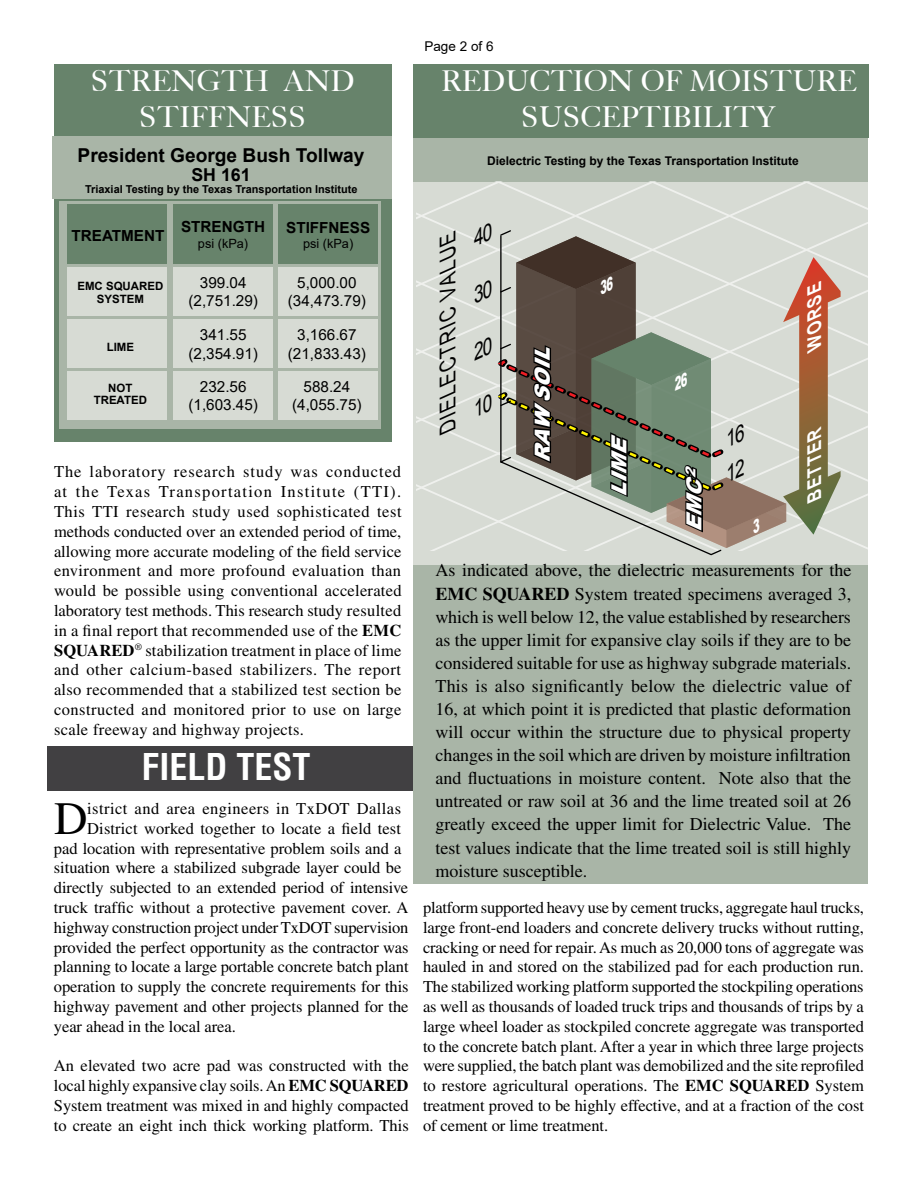
<style>
.page{position:relative;width:918px;height:1188px;background:#fff}
.page>*{position:absolute;margin:0;border:0;box-sizing:border-box;transform-origin:0 0}
.t1{font:46.35px "Times";color:#000}
.t2{font:700 condensed 36px "Helvetica";color:#fff}
.t3{font:29.4px/35.5px "Kis BT";color:#fff;text-align:center}
.t4{font:italic 21.75px "Arial";color:#000;scale:.87 1}
.t5{font:italic 21.6px/32px "Arial";color:#000;scale:.87 1}
.t6{font:italic 900 20.85px "Arial";color:#fff}
.t7{font:700 19.2px "Arial";color:#000}
.t8{font:italic 700 19.05px "Arial";color:#fff;scale:.87 1}
.t9{font:18px/23.1px "Times";color:#000;text-align:justify}
.t10{font:700 17.85px "Arial";color:#000}
.t11{font:16.5px/19.8px "Times";letter-spacing:-.005em;color:#000;text-align:justify}
.t12{font:16.5px "Times";letter-spacing:.025em;color:#000}
.t13{font:15.3px/18.3px "Arial";color:#000;text-align:center}
.t14{font:700 15.3px "Arial";color:#000}
.t15{font:13.5px "Arial";color:#000}
.t16{font:12.75px "Arial";color:#000}
.t17{font:700 12px "Arial";color:#000}
.t18{font:700 11.4px/12.8px "Arial";color:#000;text-align:center}
.t19{font:700 10.95px "Arial";color:#000}
.s1{font-weight:700}
</style>
<div class="page">
<div style="left:54px;top:65px;width:338px;height:377px;background:#67836b"></div>
<div style="left:413px;top:137px;width:455px;height:747px;background:#a9b5a7"></div>
<div style="left:59px;top:202px;width:322px;height:227px;background:#a9b5a7"></div>
<div style="left:68px;top:267px;width:99px;height:49px;background:#d7dbd4"></div>
<div style="left:68px;top:319px;width:99px;height:49px;background:#d7dbd4"></div>
<div style="left:68px;top:371px;width:99px;height:49px;background:#d7dbd4"></div>
<div style="left:68px;top:204px;width:99px;height:59px;background:#67836b"></div>
<div style="left:173px;top:371px;width:100px;height:49px;background:#d7dbd4"></div>
<div style="left:173px;top:319px;width:100px;height:49px;background:#d7dbd4"></div>
<div style="left:173px;top:267px;width:100px;height:49px;background:#d7dbd4"></div>
<div style="left:173px;top:204px;width:100px;height:59px;background:#67836b"></div>
<div style="left:279px;top:371px;width:99px;height:49px;background:#d7dbd4"></div>
<div style="left:279px;top:319px;width:99px;height:49px;background:#d7dbd4"></div>
<div style="left:279px;top:267px;width:99px;height:49px;background:#d7dbd4"></div>
<div style="left:279px;top:204px;width:99px;height:59px;background:#67836b"></div>
<div style="left:47px;top:746px;width:365px;height:44px;background:#414042"></div>
<div style="left:413px;top:182px;width:455px;height:383px;background:#d7dbd4"></div>
<svg style="left:417px;top:192px;width:57px;height:358px"></svg>
<div style="left:413px;top:65px;width:456px;height:73px;background:#67836b"></div>
<div style="left:52px;top:137px;width:340px;height:62px;background:#a9b5a7"></div>
<svg style="left:474px;top:182px;width:394px;height:373px"></svg>
<h3 class="t3" style="left:91px;top:64px;width:265px">STRENGTH AND<br>STIFFNESS</h3>
<p class="t7" style="left:78px;top:141px;width:288px">President George Bush Tollway</p>
<p class="t19" style="left:85px;top:182px;width:274px">Triaxial Testing by the Texas Transportation Institute</p>
<p class="t10" style="left:191px;top:162px;width:61px">SH 161</p>
<p class="t14" style="left:71px;top:225px;width:95px">TREATMENT</p>
<p class="t14" style="left:181px;top:216px;width:85px">STRENGTH</p>
<p class="t16" style="left:198px;top:234px;width:52px">psi (kPa)</p>
<p class="t18" style="left:77px;top:280px;width:87px">EMC SQUARED<br>SYSTEM</p>
<p class="t13" style="left:188px;top:274px;width:71px">399.04 (2,751.29)</p>
<p class="t18" style="left:107px;top:341px;width:29px">LIME</p>
<p class="t18" style="left:94px;top:382px;width:55px">NOT<br>TREATED</p>
<p class="t13" style="left:188px;top:326px;width:71px">341.55 (2,354.91)</p>
<p class="t13" style="left:188px;top:377px;width:71px">232.56 (1,603.45)</p>
<p class="t14" style="left:286px;top:217px;width:85px">STIFFNESS</p>
<p class="t16" style="left:303px;top:235px;width:52px">psi (kPa)</p>
<p class="t13" style="left:288px;top:274px;width:80px">5,000.00 (34,473.79)</p>
<p class="t13" style="left:288px;top:326px;width:80px">3,166.67 (21,833.43)</p>
<p class="t13" style="left:292px;top:377px;width:71px">588.24 (4,055.75)</p>
<p class="t11" style="left:54px;top:462px;width:349px">The laboratory research study was conducted at the Texas Transportation Institute (TTI).<br>This TTI research study used sophisticated test methods conducted over an extended period of time, allowing more accurate modeling of the field service environment and more profound evaluation than would be possible using conventional accelerated laboratory test methods. This research study resulted in a final report that recommended use of the <span class="s1">EMC SQUARED</span><sup>®</sup> stabilization treatment in place of lime and other calcium-based stabilizers. The report also recommended that a stabilized test section be constructed and monitored prior to use on large scale freeway and highway projects.</p>
<h2 class="t2" style="left:141px;top:745px;width:171px">FIELD TEST</h2>
<h1 class="t1" style="left:54px;top:792px;width:35px">D</h1>
<p class="t12" style="left:87px;top:799px;width:315px">istrict and area engineers in TxDOT Dallas</p>
<p class="t11" style="left:87px;top:818px;width:315px">District worked together to locate a field test</p>
<p class="t11" style="left:54px;top:838px;width:349px">pad location with representative problem soils and a</p>
<p class="t11" style="left:54px;top:858px;width:349px">situation where a stabilized subgrade layer could be</p>
<p class="t11" style="left:54px;top:878px;width:356px">directly subjected to an extended period of intensive</p>
<p class="t11" style="left:54px;top:897px;width:356px">truck traffic without a protective pavement cover. A</p>
<p class="t11" style="left:54px;top:917px;width:356px">highway construction project under TxDOT supervision</p>
<p class="t11" style="left:54px;top:937px;width:356px">provided the perfect opportunity as the contractor was</p>
<p class="t11" style="left:54px;top:957px;width:356px">planning to locate a large portable concrete batch plant</p>
<p class="t11" style="left:54px;top:977px;width:356px">operation to supply the concrete requirements for this</p>
<p class="t11" style="left:54px;top:996px;width:356px">highway pavement and other projects planned for the</p>
<p class="t11" style="left:54px;top:1016px;width:183px">year ahead in the local area.</p>
<p class="t11" style="left:54px;top:1056px;width:356px">An elevated two acre pad was constructed with the local highly expansive clay soils. An <span class="s1">EMC SQUARED </span>System treatment was mixed in and highly compacted to create an eight inch thick working platform. This</p>
<p class="t15" style="left:424px;top:37px;width:71px">Page 2 of 6</p>
<h3 class="t3" style="left:441px;top:64px;width:417px">REDUCTION OF MOISTURE<br>SUSCEPTIBILITY</h3>
<h3 class="t4" style="left:434px;top:430px;width:247px;rotate:-90deg">DIELECTRICVALUE</h3>
<p class="t17" style="left:487px;top:152px;width:313px">Dielectric Testing by the Texas Transportation Institute</p>
<p class="t6" style="left:527px;top:463px;width:129px;rotate:-90deg">RAWSOIL</p>
<p class="t6" style="left:604px;top:497px;width:71px;rotate:-90deg">LIME</p>
<p class="t6" style="left:679px;top:532px;width:73px;rotate:-90deg">EMC<sup>2</sup></p>
<h3 class="t5" style="left:703px;top:433px;width:41px;text-indent:15px;rotate:-25deg">16<br>12</h3>
<p class="t8" style="left:802px;top:348px;width:93px;rotate:-90deg">WORSE</p>
<p class="t8" style="left:802px;top:499px;width:99px;rotate:-90deg">BETTER</p>
<p class="t9" style="left:435px;top:559px;width:418px">As indicated above, the dielectric measurements for the <span class="s1">EMC SQUARED</span> System treated specimens averaged 3, which is well below 12, the value established by researchers as the upper limit for expansive clay soils if they are to be considered suitable for use as highway subgrade materials.<br>This is also significantly below the dielectric value of 16, at which point it is predicted that plastic deformation will occur within the structure due to physical property changes in the soil which are driven by moisture infiltration and fluctuations in moisture content. Note also that the untreated or raw soil at 36 and the lime treated soil at 26 greatly exceed the upper limit for Dielectric Value. The test values indicate that the lime treated soil is still highly moisture susceptible.</p>
<p class="t11" style="left:423px;top:897px;width:443px">platform supported heavy use by cement trucks, aggregate haul trucks, large front-end loaders and concrete delivery trucks without rutting, cracking or need for repair. As much as 20,000 tons of aggregate was hauled in and stored on the stabilized pad for each production run.<br>The stabilized working platform supported the stockpiling operations as well as thousands of loaded truck trips and thousands of trips by a large wheel loader as stockpiled concrete aggregate was transported to the concrete batch plant. After a year in which three large projects were supplied, the batch plant was demobilized and the site reprofiled to restore agricultural operations. The <span class="s1">EMC SQUARED</span> System treatment proved to be highly effective, and at a fraction of the cost of cement or lime treatment.</p>
</div>
